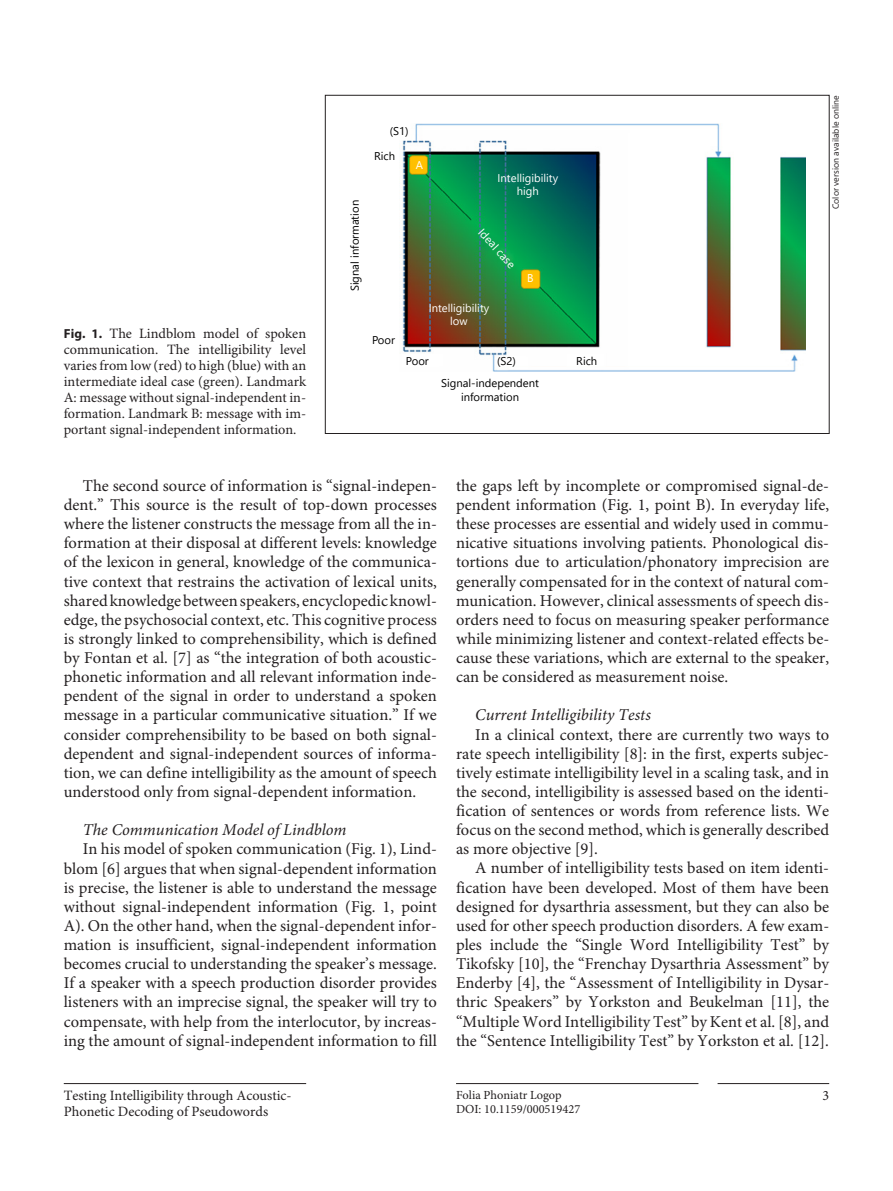
<style>
.page{position:relative;width:893px;height:1191px;background:#fff}
.page>*{position:absolute;margin:0;border:0;box-sizing:border-box;transform-origin:0 0}
.t1{font:16.5px/19px "Minion Pro";color:#231f20;text-align:justify}
.t2{font:italic 16.5px "Minion Pro";color:#231f20}
.t3{font:14.25px/15.9px "Minion Pro";color:#231f20}
.t4{font:12.3px "Minion Pro";color:#231f20}
.t5{font:11.25px/24.3px "Segoe UI";color:#000}
.t6{font:11.25px/13.5px "Segoe UI";color:#fff;text-align:center}
.t7{font:8.7px "Segoe UI";letter-spacing:.005em;color:#231f20}
.s1{font-family:"Myriad Pro";font-weight:700;font-size:13.2px}
</style>
<div class="page">
<hr style="left:718px;top:1083px;width:111px;height:1px;background:#231f20">
<hr style="left:456px;top:1083px;width:242px;height:1px;background:#231f20">
<hr style="left:64px;top:1083px;width:242px;height:1px;background:#231f20">
<img style="left:402px;top:124px;width:403px;height:247px">
<p class="t3" style="left:64px;top:326px;width:244px;text-align:justify"><span class="s1">Fig. 1.</span> The Lindblom model of spoken communication. The intelligibility level varies from low (red) to high (blue) with an intermediate ideal case (green). Landmark A: message without signal-independent in&shy;formation. Landmark B: message with im&shy;portant signal-independent information.</p>
<p class="t5" style="left:342px;top:291px;width:93px;rotate:-90deg">Signal information</p>
<p class="t5" style="left:374px;top:118px;width:36px;text-indent:16px">(S1)<br>Rich</p>
<p class="t6" style="left:416px;top:157px;width:9px">A</p>
<p class="t6" style="left:498px;top:170px;width:62px">Intelligibility high</p>
<p class="t6" style="left:486px;top:225px;width:50px;rotate:48deg">Ideal case</p>
<p class="t6" style="left:527px;top:270px;width:8px">B</p>
<p class="t5" style="left:372px;top:327px;width:24px">Poor</p>
<p class="t6" style="left:429px;top:300px;width:62px">Intelligibility low</p>
<p class="t5" style="left:406px;top:348px;width:24px">Poor</p>
<p class="t5" style="left:497px;top:348px;width:20px">(S2)</p>
<p class="t5" style="left:576px;top:348px;width:23px">Rich</p>
<p class="t5" style="left:441px;top:375px;width:99px;line-height:13.5px;text-align:center">Signal-independent information</p>
<p class="t7" style="left:827px;top:209px;width:115px;rotate:-90deg">Color version available online</p>
<p class="t1" style="left:64px;top:477px;width:375px;text-indent:19px">The second source of information is “signal-indepen&shy;dent.” This source is the result of top-down processes where the listener constructs the message from all the in&shy;formation at their disposal at different levels: knowledge of the lexicon in general, knowledge of the communica&shy;tive context that restrains the activation of lexical units, shared knowledge between speakers, encyclopedic knowl&shy;edge, the psychosocial context, etc. This cognitive process is strongly linked to comprehensibility, which is defined by Fontan et al. [7] as “the integration of both acoustic&shy;phonetic information and all relevant information inde&shy;pendent of the signal in order to understand a spoken message in a particular communicative situation.” If we consider comprehensibility to be based on both signal&shy;dependent and signal-independent sources of informa&shy;tion, we can define intelligibility as the amount of speech understood only from signal-dependent information.</p>
<p class="t2" style="left:83px;top:820px;width:265px">The Communication Model of Lindblom</p>
<p class="t1" style="left:64px;top:840px;width:375px;text-indent:19px">In his model of spoken communication (Fig. 1), Lind&shy;blom [6] argues that when signal-dependent information is precise, the listener is able to understand the message without signal-independent information (Fig. 1, point A). On the other hand, when the signal-dependent infor&shy;mation is insufficient, signal-independent information becomes crucial to understanding the speaker’s message.<br>If a speaker with a speech production disorder provides listeners with an imprecise signal, the speaker will try to compensate, with help from the interlocutor, by increas&shy;ing the amount of signal-independent information to fill</p>
<p class="t1" style="left:456px;top:477px;width:375px">the gaps left by incomplete or compromised signal-de&shy;pendent information (Fig. 1, point B). In everyday life, these processes are essential and widely used in commu&shy;nicative situations involving patients. Phonological dis&shy;tortions due to articulation/phonatory imprecision are generally compensated for in the context of natural com&shy;munication. However, clinical assessments of speech dis&shy;orders need to focus on measuring speaker performance while minimizing listener and context-related effects be&shy;cause these variations, which are external to the speaker, can be considered as measurement noise.</p>
<p class="t2" style="left:475px;top:705px;width:177px">Current Intelligibility Tests</p>
<p class="t1" style="left:456px;top:725px;width:375px;text-indent:19px">In a clinical context, there are currently two ways to rate speech intelligibility [8]: in the first, experts subjec&shy;tively estimate intelligibility level in a scaling task, and in the second, intelligibility is assessed based on the identi&shy;fication of sentences or words from reference lists. We focus on the second method, which is generally described as more objective [9].</p>
<p class="t1" style="left:456px;top:859px;width:375px;text-indent:19px">A number of intelligibility tests based on item identi&shy;fication have been developed. Most of them have been designed for dysarthria assessment, but they can also be used for other speech production disorders. A few exam&shy;ples include the “Single Word Intelligibility Test” by Tikofsky [10], the “Frenchay Dysarthria Assessment” by Enderby [4], the “Assessment of Intelligibility in Dysar&shy;thric Speakers” by Yorkston and Beukelman [11], the “Multiple Word Intelligibility Test” by Kent et al. [8], and the “Sentence Intelligibility Test” by Yorkston et al. [12].</p>
<p class="t3" style="left:64px;top:1088px;width:229px">Testing Intelligibility through Acoustic-<br>Phonetic Decoding of Pseudowords</p>
<p class="t4" style="left:456px;top:1087px;width:107px">Folia Phoniatr Logop</p>
<p class="t3" style="left:822px;top:1088px;width:8px">3</p>
<p class="t4" style="left:456px;top:1101px;width:126px">DOI: 10.1159/000519427</p>
</div>
